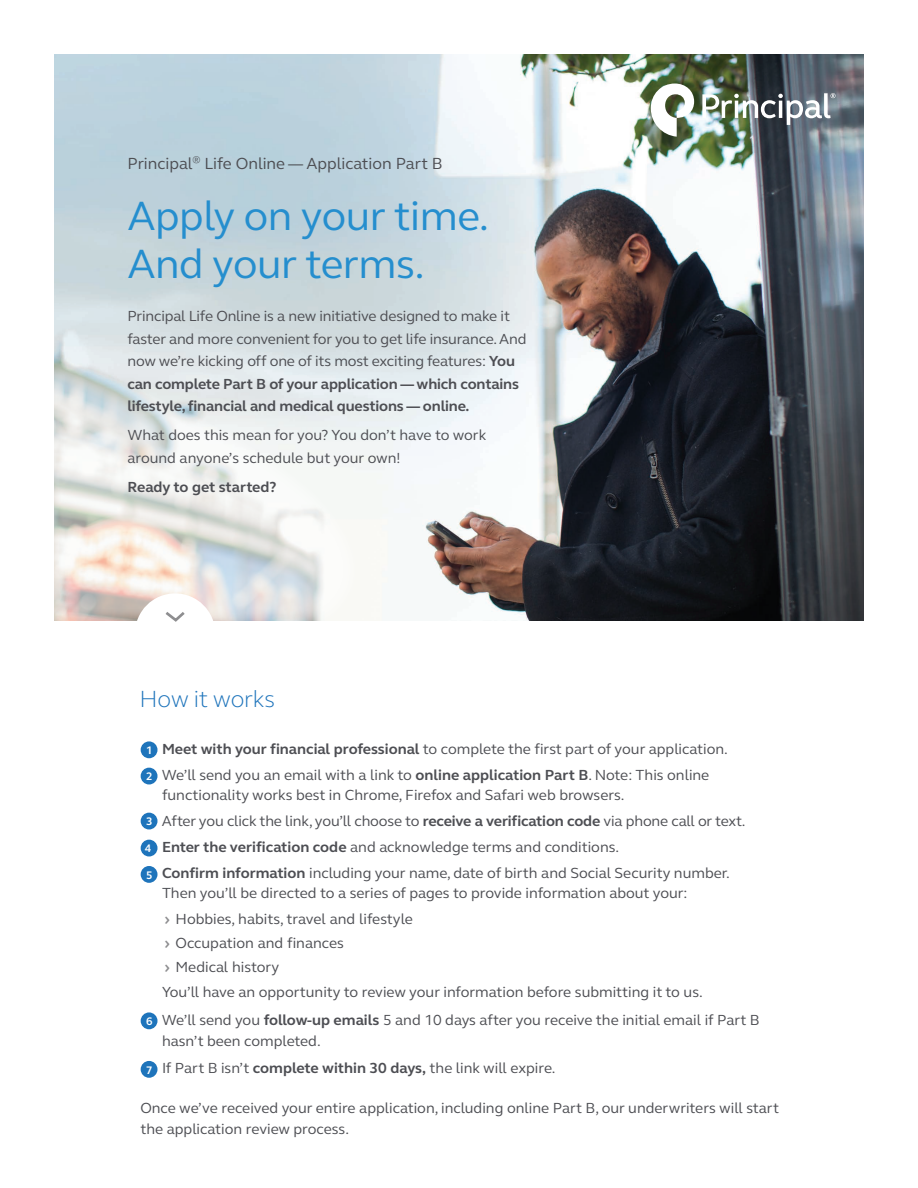
<style>
.page{position:relative;width:918px;height:1188px;background:#fff}
.page>*{position:absolute;margin:0;border:0;box-sizing:border-box;transform-origin:0 0}
.t1{font:42px/48px "FS Elliot Pro";letter-spacing:-.01em;color:#258ece}
.t2{font:300 24px "FS Elliot Pro";letter-spacing:-.01em;color:#1e74bb}
.t3{font:16.5px "FS Elliot Pro";color:#4d4e53}
.t4{font:15px/26.2px "FS Elliot Pro";color:#4d4e53}
.t5{font:700 15px "FS Elliot Pro";color:#4d4e53}
.t6{font:700 11.25px "FS Elliot Pro";color:#fff}
.s1{font-weight:700}
.s2{font-weight:700;color:#8e8e90}
</style>
<div class="page">
<img style="left:54px;top:54px;width:810px;height:567px">
<div style="left:141px;top:741px;width:17px;height:17px;background:#1e74bb;border-radius:50%"></div>
<div style="left:141px;top:768px;width:17px;height:16px;background:#1e74bb;border-radius:50%"></div>
<div style="left:141px;top:813px;width:17px;height:16px;background:#1e74bb;border-radius:50%"></div>
<div style="left:141px;top:840px;width:17px;height:16px;background:#1e74bb;border-radius:50%"></div>
<div style="left:141px;top:866px;width:17px;height:17px;background:#1e74bb;border-radius:50%"></div>
<div style="left:141px;top:1012px;width:17px;height:17px;background:#1e74bb;border-radius:50%"></div>
<div style="left:141px;top:1061px;width:17px;height:17px;background:#1e74bb;border-radius:50%"></div>
<svg style="left:651px;top:84px;width:43px;height:53px"></svg>
<img style="left:702px;top:93px;width:134px;height:32px">
<svg style="left:54px;top:351px;width:304px;height:270px"></svg>
<div style="left:135px;top:593px;width:80px;height:81px;background:#fff;border-radius:50%"></div>
<svg style="left:165px;top:612px;width:20px;height:10px"></svg>
<p class="t3" style="left:127px;top:152px;width:317px">Principal<sup>®</sup> Life Online — Application Part B</p>
<h1 class="t1" style="left:127px;top:191px;width:363px">Apply on your time.<br>And your terms.</h1>
<p class="t4" style="left:127px;top:305px;width:401px;line-height:22.5px">Principal Life Online is a new initiative designed to make it faster and more convenient for you to get life insurance. And now we’re kicking off one of its most exciting features: <span class="s1">You can complete Part B of your application — which contains lifestyle, financial and medical questions — online.</span></p>
<p class="t4" style="left:127px;top:424px;width:360px;line-height:22.5px">What does this mean for you? You don’t have to work around anyone’s schedule but your own!</p>
<p class="t5" style="left:127px;top:477px;width:151px">Ready to get started?</p>
<h2 class="t2" style="left:140px;top:682px;width:137px">How it works</h2>
<p class="t6" style="left:146px;top:743px;width:8px">1</p>
<p class="t6" style="left:146px;top:769px;width:8px">2</p>
<p class="t6" style="left:146px;top:814px;width:8px">3</p>
<p class="t6" style="left:145px;top:841px;width:8px">4</p>
<p class="t6" style="left:146px;top:867px;width:8px">5</p>
<p class="t6" style="left:146px;top:1014px;width:8px">6</p>
<p class="t6" style="left:146px;top:1062px;width:8px">7</p>
<p class="t4" style="left:162px;top:735px;width:568px"><span class="s1">Meet with your financial professional</span> to complete the first part of your application.<br>We’ll send you an email with a link to <span class="s1">online application Part B</span>. Note: This online</p>
<p class="t4" style="left:162px;top:781px;width:585px">functionality works best in Chrome, Firefox and Safari web browsers.<br>After you click the link, you’ll choose to <span class="s1">receive a verification code</span> via phone call or text.<br><span class="s1">Enter the verification code</span> and acknowledge terms and conditions.<br><span class="s1">Confirm information</span> including your name, date of birth and Social Security number.</p>
<p class="t4" style="left:162px;top:879px;width:527px">Then you’ll be directed to a series of pages to provide information about your: <span class="s2">›</span> Hobbies, habits, travel and lifestyle</p>
<p class="t4" style="left:165px;top:930px;width:181px;line-height:23.9px"><span class="s2">›</span> Occupation and finances <span class="s2">›</span> Medical history</p>
<p class="t4" style="left:162px;top:978px;width:599px;line-height:27.8px">You’ll have an opportunity to review your information before submitting it to us.<br>We’ll send you <span class="s1">follow-up emails</span> 5 and 10 days after you receive the initial email if Part B</p>
<p class="t4" style="left:162px;top:1026px;width:395px;line-height:27.8px">hasn’t been completed.<br>If Part B isn’t <span class="s1">complete within 30 days,</span> the link will expire.</p>
<p class="t4" style="left:140px;top:1097px;width:640px;line-height:21px">Once we’ve received your entire application, including online Part B, our underwriters will start the application review process.</p>
</div>
